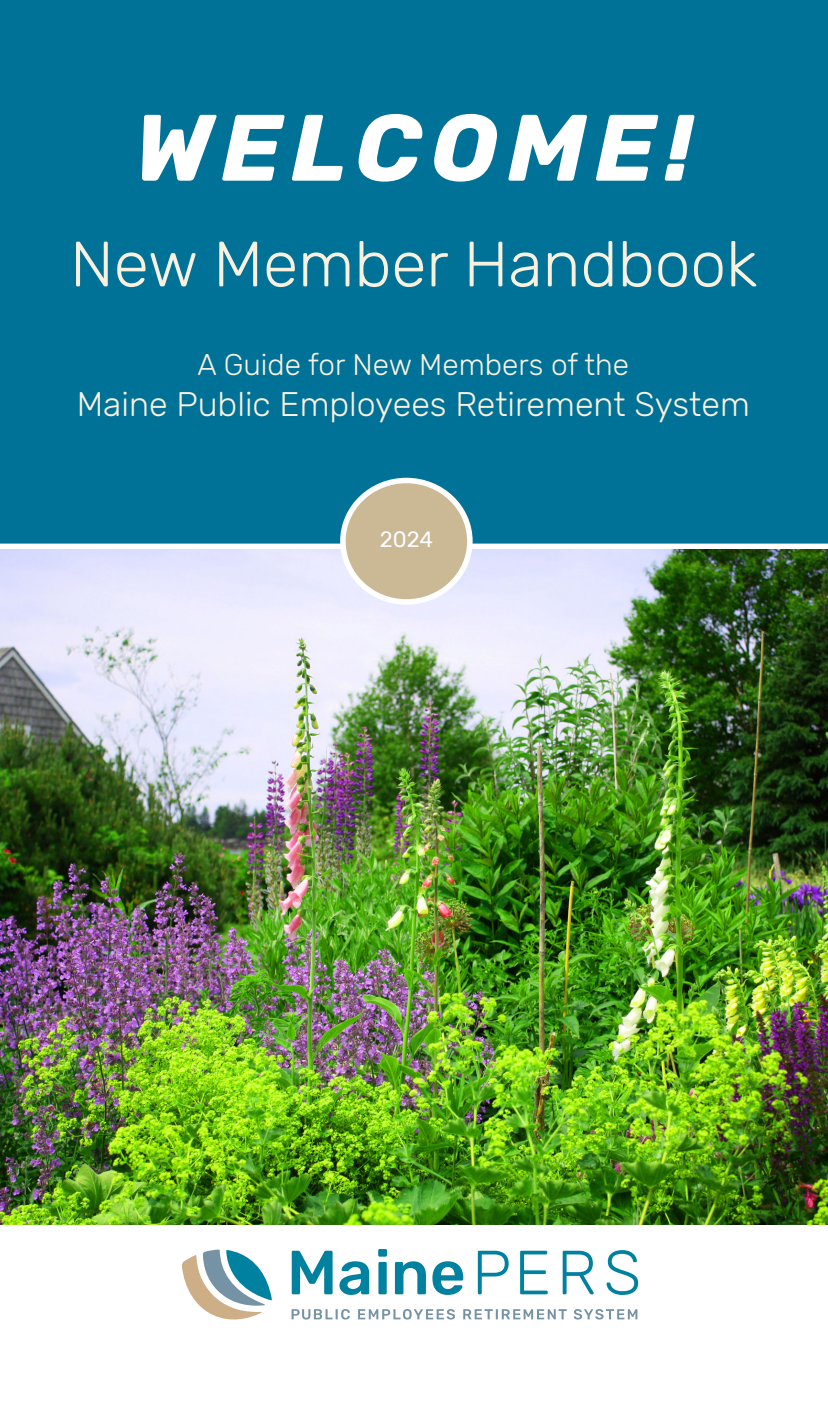
<style>
.page{position:relative;width:828px;height:1404px;background:#fff}
.page>*{position:absolute;margin:0;border:0;box-sizing:border-box;transform-origin:0 0}
.Heading_1{font:italic 700 94px "Rubik";letter-spacing:.1em;color:#fff}
.Heading_1-2{font:300 64px "Rubik";color:#f9f1e0}
.Heading_1-3{font:300 34px "Rubik";color:#f9f1e0}
.Heading_1-4{font:300 29.8px "Rubik";color:#f9f1e0}
.Heading_1-5{font:22px "Rubik";color:#fff}
</style>
<div class="page">
<img style="left:0;top:550px;width:828px;height:674px">
<div style="left:0;top:0;width:828px;height:544px;background:#007297"></div>
<div style="left:343px;top:481px;width:127px;height:121px;background:#cbb895;border-radius:50%"></div>
<div style="left:340px;top:478px;width:133px;height:127px;border:6px solid #fff;border-radius:50%"></div>
<svg style="left:182px;top:1250px;width:90px;height:70px"></svg>
<svg style="left:292px;top:1309px;width:58px;height:11px"></svg>
<svg style="left:358px;top:1309px;width:97px;height:11px"></svg>
<svg style="left:463px;top:1309px;width:104px;height:10px"></svg>
<svg style="left:574px;top:1309px;width:63px;height:11px"></svg>
<svg style="left:292px;top:1251px;width:41px;height:43px"></svg>
<svg style="left:339px;top:1261px;width:30px;height:34px"></svg>
<svg style="left:378px;top:1249px;width:9px;height:45px"></svg>
<svg style="left:395px;top:1261px;width:31px;height:33px"></svg>
<svg style="left:432px;top:1261px;width:31px;height:34px"></svg>
<svg style="left:478px;top:1251px;width:31px;height:43px"></svg>
<svg style="left:520px;top:1251px;width:28px;height:43px"></svg>
<svg style="left:563px;top:1251px;width:31px;height:43px"></svg>
<svg style="left:607px;top:1250px;width:31px;height:45px"></svg>
<p class="Heading_1" style="left:134px;top:94px;width:560px">WELCOME!</p>
<p class="Heading_1-2" style="left:70px;top:228px;width:689px">New Member Handbook</p>
<p class="Heading_1-4" style="left:197px;top:348px;width:433px">A Guide for New Members of the</p>
<p class="Heading_1-3" style="left:77px;top:385px;width:675px">Maine Public Employees Retirement System</p>
<p class="Heading_1-5" style="left:380px;top:526px;width:55px">2024</p>
</div>
